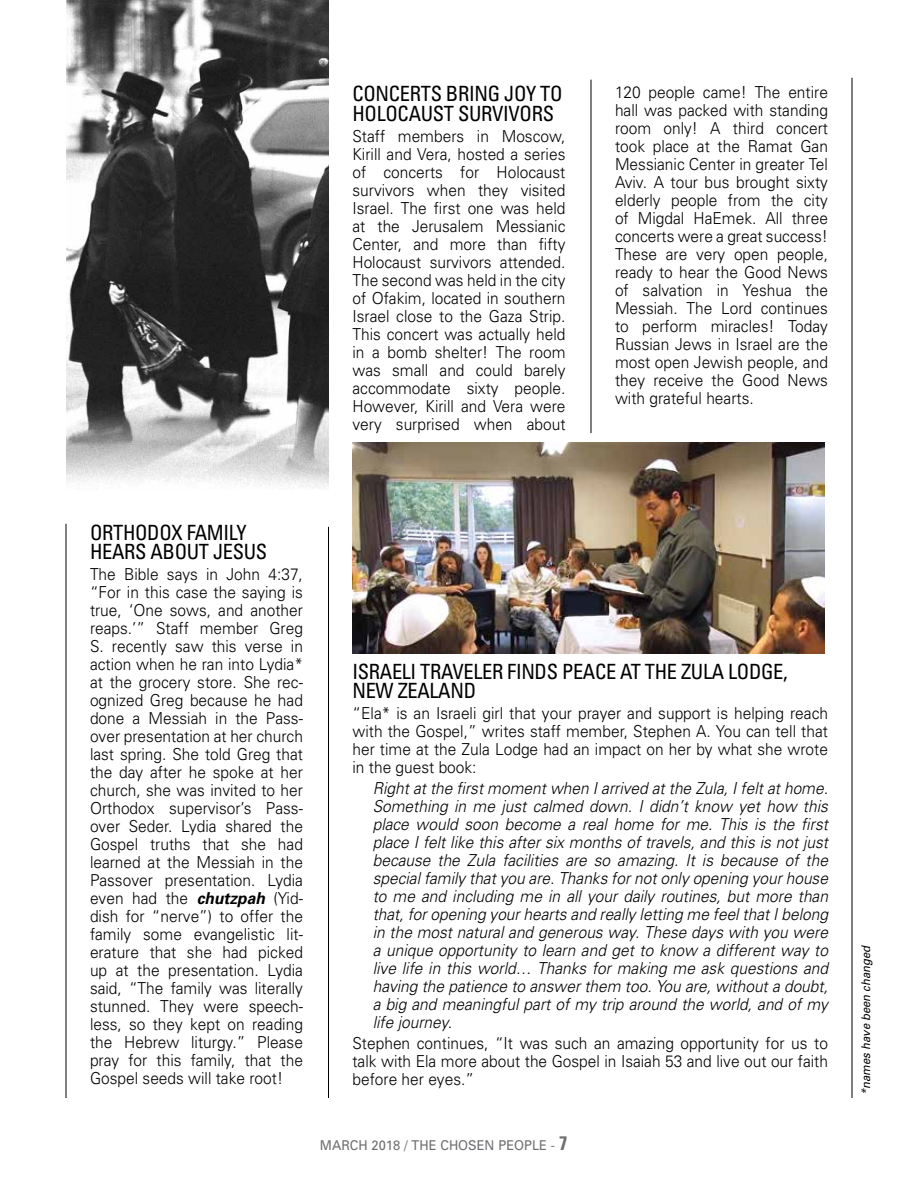
<style>
.page{position:relative;width:918px;height:1188px;background:#fff}
.page>*{position:absolute;margin:0;border:0;box-sizing:border-box;transform-origin:0 0}
.t1{font:condensed 21px/19.5px "Univers";letter-spacing:-.015em;color:#000}
.t2{font:300 16.5px/18px "Univers";color:#000;text-align:justify;scale:.94 1}
.t3{font:italic 300 16.5px/18px "Univers";color:#000;text-align:justify;scale:.94 1}
.t4{font:13.5px "Univers";color:#6d6e71;scale:.95 1}
.t5{font:italic 12px "Univers";color:#000;scale:.94 1}
.s1{font-weight:700;font-style:italic}
.s2{font-weight:700;font-stretch:condensed;font-size:19.5px}
</style>
<div class="page">
<hr style="left:328px;top:527px;width:1px;height:571px;background:#000">
<hr style="left:66px;top:524px;width:1px;height:574px;background:#000">
<hr style="left:591px;top:80px;width:1px;height:353px;background:#000">
<hr style="left:852px;top:78px;width:1px;height:1020px;background:#000">
<img style="left:353px;top:443px;width:472px;height:210px">
<img style="left:66px;top:0;width:262px;height:489px">
<p class="t1" style="left:352px;top:84px;width:212px">CONCERTS BRING JOY TO<br>HOLOCAUST SURVIVORS</p>
<p class="t2" style="left:352px;top:127px;width:228px">Staff members in Moscow, Kirill and Vera, hosted a series of concerts for Holocaust survivors when they visited Israel. The first one was held at the Jerusalem Messianic Center, and more than fifty Holocaust survivors attended.<br>The second was held in the city of Ofakim, located in southern Israel close to the Gaza Strip.<br>This concert was actually held in a bomb shelter! The room was small and could barely accommodate sixty people.<br>However, Kirill and Vera were very surprised when about</p>
<p class="t2" style="left:615px;top:83px;width:228px">120 people came! The entire hall was packed with standing room only! A third concert took place at the Ramat Gan Messianic Center in greater Tel Aviv. A tour bus brought sixty elderly people from the city of Migdal HaEmek. All three concerts were a great success!<br>These are very open people, ready to hear the Good News of salvation in Yeshua the Messiah. The Lord continues to perform miracles! Today Russian Jews in Israel are the most open Jewish people, and they receive the Good News with grateful hearts.</p>
<p class="t1" style="left:90px;top:522px;width:179px">ORTHODOX FAMILY<br>HEARS ABOUT JESUS</p>
<p class="t2" style="left:90px;top:565px;width:228px">The Bible says in John 4:37, “For in this case the saying is true, ‘One sows, and another reaps.’” Staff member Greg S. recently saw this verse in action when he ran into Lydia* at the grocery store. She rec&shy;ognized Greg because he had done a Messiah in the Pass&shy;over presentation at her church last spring. She told Greg that the day after he spoke at her church, she was invited to her Orthodox supervisor’s Pass&shy;over Seder. Lydia shared the Gospel truths that she had learned at the Messiah in the Passover presentation. Lydia even had the <span class="s1">chutzpah</span> (Yid&shy;dish for “nerve”) to offer the family some evangelistic lit&shy;erature that she had picked up at the presentation. Lydia said, “The family was literally stunned. They were speech&shy;less, so they kept on reading the Hebrew liturgy.” Please pray for this family, that the Gospel seeds will take root!</p>
<p class="t1" style="left:352px;top:661px;width:437px">ISRAELI TRAVELER FINDS PEACE AT THE ZULA LODGE,<br>NEW ZEALAND</p>
<p class="t2" style="left:352px;top:704px;width:507px">“Ela* is an Israeli girl that your prayer and support is helping reach with the Gospel,” writes staff member, Stephen A. You can tell that her time at the Zula Lodge had an impact on her by what she wrote in the guest book:</p>
<p class="t3" style="left:373px;top:779px;width:486px">Right at the first moment when I arrived at the Zula, I felt at home.<br>Something in me just calmed down. I didn’t know yet how this place would soon become a real home for me. This is the first place I felt like this after six months of travels, and this is not just because the Zula facilities are so amazing. It is because of the special family that you are. Thanks for not only opening your house to me and including me in all your daily routines, but more than that, for opening your hearts and really letting me feel that I belong in the most natural and generous way. These days with you were a unique opportunity to learn and get to know a different way to live life in this world… Thanks for making me ask questions and having the patience to answer them too. You are, without a doubt, a big and meaningful part of my trip around the world, and of my life journey.</p>
<p class="t2" style="left:352px;top:1035px;width:507px">Stephen continues, “It was such an amazing opportunity for us to talk with Ela more about the Gospel in Isaiah 53 and live out our faith before her eyes.”</p>
<p class="t4" style="left:320px;top:1137px;width:262px">MARCH 2018 / THE CHOSEN PEOPLE - <span class="s2">7</span></p>
<p class="t5" style="left:859px;top:1095px;width:161px;rotate:-90deg">*names have been changed</p>
</div>
